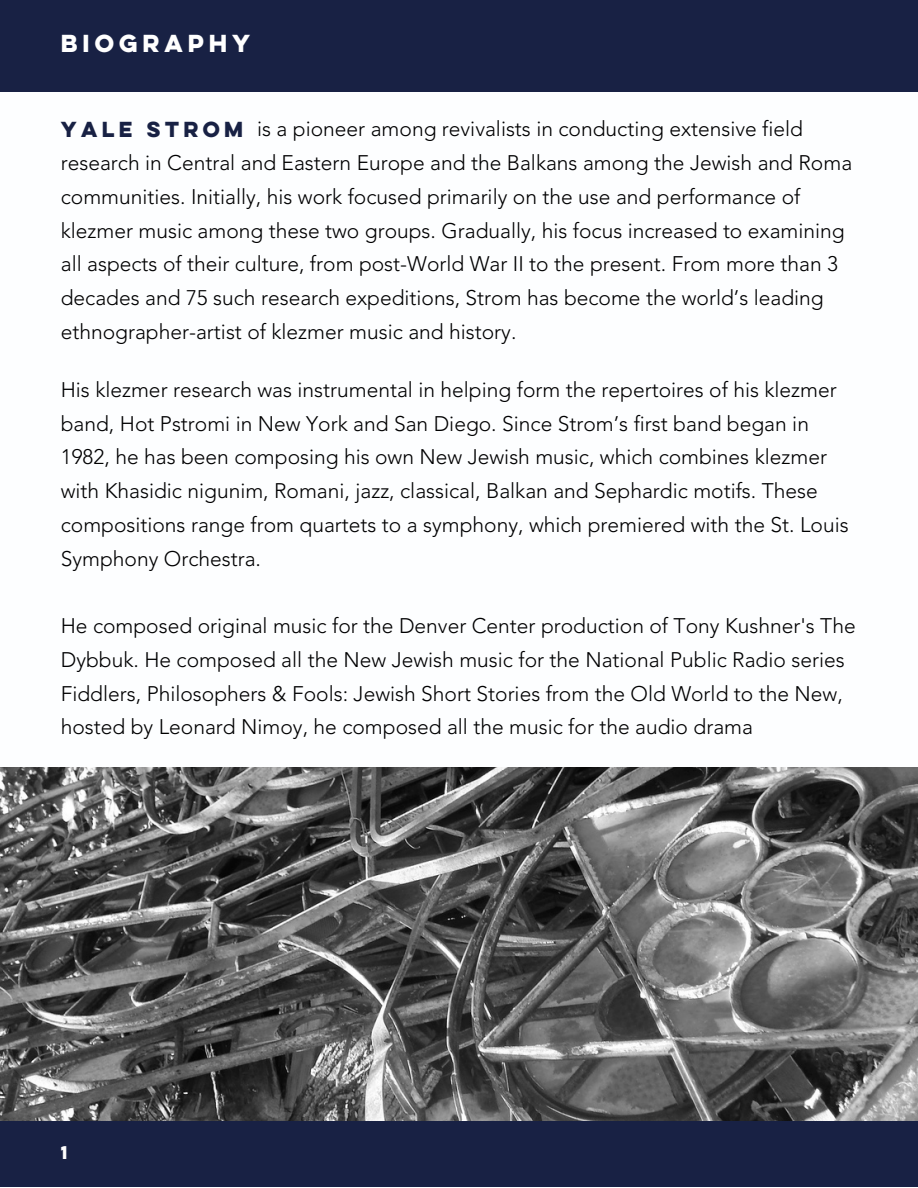
<style>
.page{position:relative;width:918px;height:1188px;background:#fff}
.page>*{position:absolute;margin:0;border:0;box-sizing:border-box;transform-origin:0 0}
.t1{font:700 22.05px "Lulo Clean W01 One";color:#fff}
.t2{font:300 21px/33.8px "Avenir";color:#000}
.t3{font:700 16.5px "Lulo Clean W01 One";color:#fff}
.s1{font-family:"Lulo Clean W01 One";font-weight:700;font-size:19.5px;color:#182144}
</style>
<div class="page">
<div style="left:0;top:0;width:917px;height:92px;background:#182144"></div>
<div style="left:0;top:1120px;width:917px;height:67px;background:#182144"></div>
<img style="left:0;top:768px;width:918px;height:352px">
<p class="t1" style="left:61px;top:26px;width:196px">BIOGRAPHY</p>
<p class="t2" style="left:61px;top:113px;width:793px"><span class="s1">YALE STROM</span> is a pioneer among revivalists in conducting extensive field research in Central and Eastern Europe and the Balkans among the Jewish and Roma communities. Initially, his work focused primarily on the use and performance of klezmer music among these two groups. Gradually, his focus increased to examining all aspects of their culture, from post-World War II to the present. From more than 3 decades and 75 such research expeditions, Strom has become the world’s leading ethnographer-artist of klezmer music and history.</p>
<p class="t2" style="left:61px;top:374px;width:789px">His klezmer research was instrumental in helping form the repertoires of his klezmer band, Hot Pstromi in New York and San Diego. Since Strom’s first band began in 1982, he has been composing his own New Jewish music, which combines klezmer with Khasidic nigunim, Romani, jazz, classical, Balkan and Sephardic motifs. These compositions range from quartets to a symphony, which premiered with the St. Louis Symphony Orchestra.</p>
<p class="t2" style="left:61px;top:610px;width:796px">He composed original music for the Denver Center production of Tony Kushner's The Dybbuk. He composed all the New Jewish music for the National Public Radio series Fiddlers, Philosophers &amp; Fools: Jewish Short Stories from the Old World to the New, hosted by Leonard Nimoy, he composed all the music for the audio drama</p>
<p class="t3" style="left:61px;top:1139px;width:12px">1</p>
</div>
